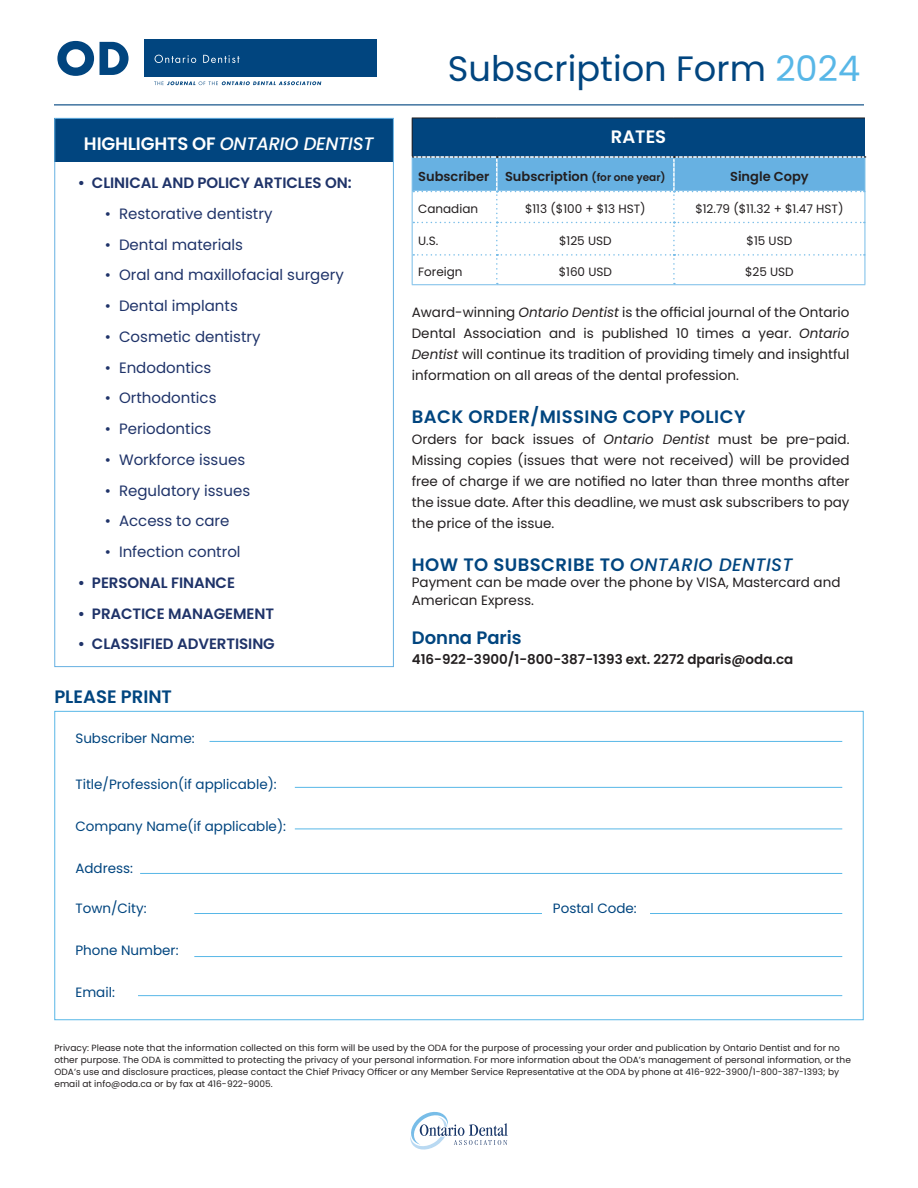
<style>
.page{position:relative;width:918px;height:1188px;background:#fff}
.page>*{position:absolute;margin:0;border:0;box-sizing:border-box;transform-origin:0 0}
.t1{font:35.25px "Poppins";color:#01457f}
.t2{font:600 18px "Poppins";letter-spacing:.025em;color:#01457f}
.t3{font:italic 500 18px "Poppins";letter-spacing:-.01em;color:#fff}
.t4{font:600 18px "Poppins";color:#01457f}
.t5{font:600 18px "Poppins";color:#fff}
.t6{font:15px "Poppins";color:#1f3369}
.t7{font:600 15px "Poppins";letter-spacing:-.005em;color:#1f3369}
.t8{font:13.5px/21px "Poppins";color:#231f20;text-align:justify}
.t9{font:13.5px "Poppins";color:#01457f}
.t10{font:600 13.5px "Poppins";color:#231f20}
.t11{font:600 13.05px "Poppins";color:#231f20}
.t12{font:12px "Poppins";color:#231f20}
.t13{font:9px/12px "Poppins";letter-spacing:.005em;color:#231f20}
.s1{font-weight:600;font-style:normal}
.s2{color:#58b7e7}
.s3{font-size:10.5px}
.s4{font-style:italic}
.s5{font-weight:500;font-style:italic}
</style>
<div class="page">
<hr style="left:54px;top:104px;width:810px;height:1px;background:#01457f">
<div style="left:144px;top:39px;width:232px;height:38px;background:#01457f"></div>
<svg style="left:155px;top:55px;width:85px;height:8px"></svg>
<svg style="left:154px;top:81px;width:167px;height:4px"></svg>
<svg style="left:57px;top:41px;width:72px;height:35px"></svg>
<div style="left:54px;top:118px;width:339px;height:43px;background:#01457f"></div>
<hr style="left:140px;top:873px;width:702px;height:1px;background:#58b7e7">
<hr style="left:194px;top:913px;width:348px;height:1px;background:#58b7e7">
<hr style="left:650px;top:913px;width:192px;height:1px;background:#58b7e7">
<hr style="left:138px;top:995px;width:704px;height:1px;background:#58b7e7">
<hr style="left:194px;top:956px;width:648px;height:1px;background:#58b7e7">
<hr style="left:210px;top:741px;width:632px;height:1px;background:#58b7e7">
<hr style="left:295px;top:787px;width:547px;height:1px;background:#58b7e7">
<hr style="left:295px;top:828px;width:547px;height:1px;background:#58b7e7">
<svg style="left:410px;top:1111px;width:98px;height:39px"></svg>
<div style="left:412px;top:118px;width:453px;height:39px;background:#01457f"></div>
<hr style="left:412px;top:118px;width:85px;height:1px;background:#231f20">
<hr style="left:412px;top:118px;width:1px;height:38px;background:#231f20">
<hr style="left:497px;top:118px;width:177px;height:1px;background:#231f20">
<hr style="left:674px;top:118px;width:191px;height:1px;background:#231f20">
<svg style="left:412px;top:156px;width:454px;height:128px"></svg>
<hr style="left:412px;top:284px;width:85px;height:1px;background:#78bde8">
<hr style="left:497px;top:284px;width:177px;height:1px;background:#78bde8">
<hr style="left:674px;top:284px;width:191px;height:1px;background:#78bde8">
<p class="t3" style="left:84px;top:133px;width:291px"><span class="s1">HIGHLIGHTS OF</span> ONTARIO DENTIST</p>
<p class="t7" style="left:78px;top:174px;width:275px">• CLINICAL AND POLICY ARTICLES ON:</p>
<p class="t6" style="left:105px;top:205px;width:169px">• Restorative dentistry</p>
<p class="t6" style="left:105px;top:236px;width:140px">• Dental materials</p>
<p class="t6" style="left:105px;top:266px;width:240px">• Oral and maxillofacial surgery</p>
<p class="t6" style="left:105px;top:297px;width:134px">• Dental implants</p>
<p class="t6" style="left:105px;top:328px;width:157px">• Cosmetic dentistry</p>
<p class="t6" style="left:105px;top:359px;width:108px">• Endodontics</p>
<p class="t6" style="left:105px;top:389px;width:113px">• Orthodontics</p>
<p class="t6" style="left:105px;top:420px;width:108px">• Periodontics</p>
<p class="t6" style="left:105px;top:451px;width:142px">• Workforce issues</p>
<p class="t6" style="left:105px;top:482px;width:147px">• Regulatory issues</p>
<p class="t6" style="left:105px;top:512px;width:126px">• Access to care</p>
<p class="t6" style="left:105px;top:543px;width:137px">• Infection control</p>
<p class="t7" style="left:78px;top:574px;width:159px">• PERSONAL FINANCE</p>
<p class="t7" style="left:78px;top:605px;width:198px">• PRACTICE MANAGEMENT</p>
<p class="t7" style="left:78px;top:635px;width:198px">• CLASSIFIED ADVERTISING</p>
<p class="t4" style="left:54px;top:686px;width:119px">PLEASE PRINT</p>
<p class="t9" style="left:75px;top:731px;width:121px">Subscriber Name:</p>
<p class="t9" style="left:75px;top:776px;width:203px">Title/Profession(if applicable):</p>
<p class="t9" style="left:75px;top:818px;width:212px">Company Name(if applicable):</p>
<p class="t9" style="left:75px;top:860px;width:59px">Address:</p>
<p class="t9" style="left:75px;top:901px;width:73px">Town/City:</p>
<p class="t9" style="left:75px;top:942px;width:105px">Phone Number:</p>
<p class="t9" style="left:75px;top:984px;width:41px">Email:</p>
<p class="t1" style="left:448px;top:48px;width:414px">Subscription Form <span class="s2">2024</span></p>
<p class="t5" style="left:611px;top:126px;width:57px">RATES</p>
<p class="t11" style="left:418px;top:169px;width:73px">Subscriber</p>
<p class="t11" style="left:505px;top:169px;width:162px">Subscription <span class="s3">(for one year)</span></p>
<p class="t11" style="left:730px;top:169px;width:80px">Single Copy</p>
<p class="t12" style="left:418px;top:202px;width:62px">Canadian</p>
<p class="t12" style="left:525px;top:202px;width:122px">$113 ($100 + $13 HST)</p>
<p class="t12" style="left:695px;top:202px;width:150px">$12.79 ($11.32 + $1.47 HST)</p>
<p class="t12" style="left:418px;top:234px;width:22px">U.S.</p>
<p class="t12" style="left:559px;top:234px;width:54px">$125 USD</p>
<p class="t12" style="left:747px;top:234px;width:47px">$15 USD</p>
<p class="t12" style="left:418px;top:265px;width:46px">Foreign</p>
<p class="t12" style="left:559px;top:265px;width:55px">$160 USD</p>
<p class="t12" style="left:745px;top:265px;width:50px">$25 USD</p>
<p class="t8" style="left:412px;top:302px;width:439px">Award-winning <span class="s4">Ontario Dentist</span> is the official journal of the Ontario Dental Association and is published 10 times a year. <span class="s4">Ontario Dentist</span> will continue its tradition of providing timely and insightful information on all areas of the dental profession.</p>
<p class="t2" style="left:412px;top:406px;width:335px">BACK ORDER/MISSING COPY POLICY</p>
<p class="t8" style="left:412px;top:429px;width:439px">Orders for back issues of <span class="s4">Ontario Dentist</span> must be pre-paid.<br>Missing copies (issues that were not received) will be provided free of charge if we are notified no later than three months after the issue date. After this deadline, we must ask subscribers to pay the price of the issue.</p>
<p class="t2" style="left:412px;top:554px;width:382px">HOW TO SUBSCRIBE TO <span class="s5">ONTARIO DENTIST</span></p>
<p class="t8" style="left:412px;top:573px;width:430px;line-height:18px">Payment can be made over the phone by VISA, Mastercard and<br>American Express.</p>
<p class="t4" style="left:412px;top:628px;width:111px">Donna Paris</p>
<p class="t10" style="left:412px;top:651px;width:383px">416-922-3900/1-800-387-1393 ext. 2272 dparis@oda.ca</p>
<p class="t9" style="left:553px;top:901px;width:85px">Postal Code:</p>
<p class="t13" style="left:54px;top:1042px;width:798px">Privacy: Please note that the information collected on this form will be used by the ODA for the purpose of processing your order and publication by Ontario Dentist and for no other purpose. The ODA is committed to protecting the privacy of your personal information. For more information about the ODA’s management of personal information, or the ODA’s use and disclosure practices, please contact the Chief Privacy Officer or any Member Service Representative at the ODA by phone at 416-922-3900/1-800-387-1393; by email at info@oda.ca or by fax at 416-922-9005.</p>
</div>
